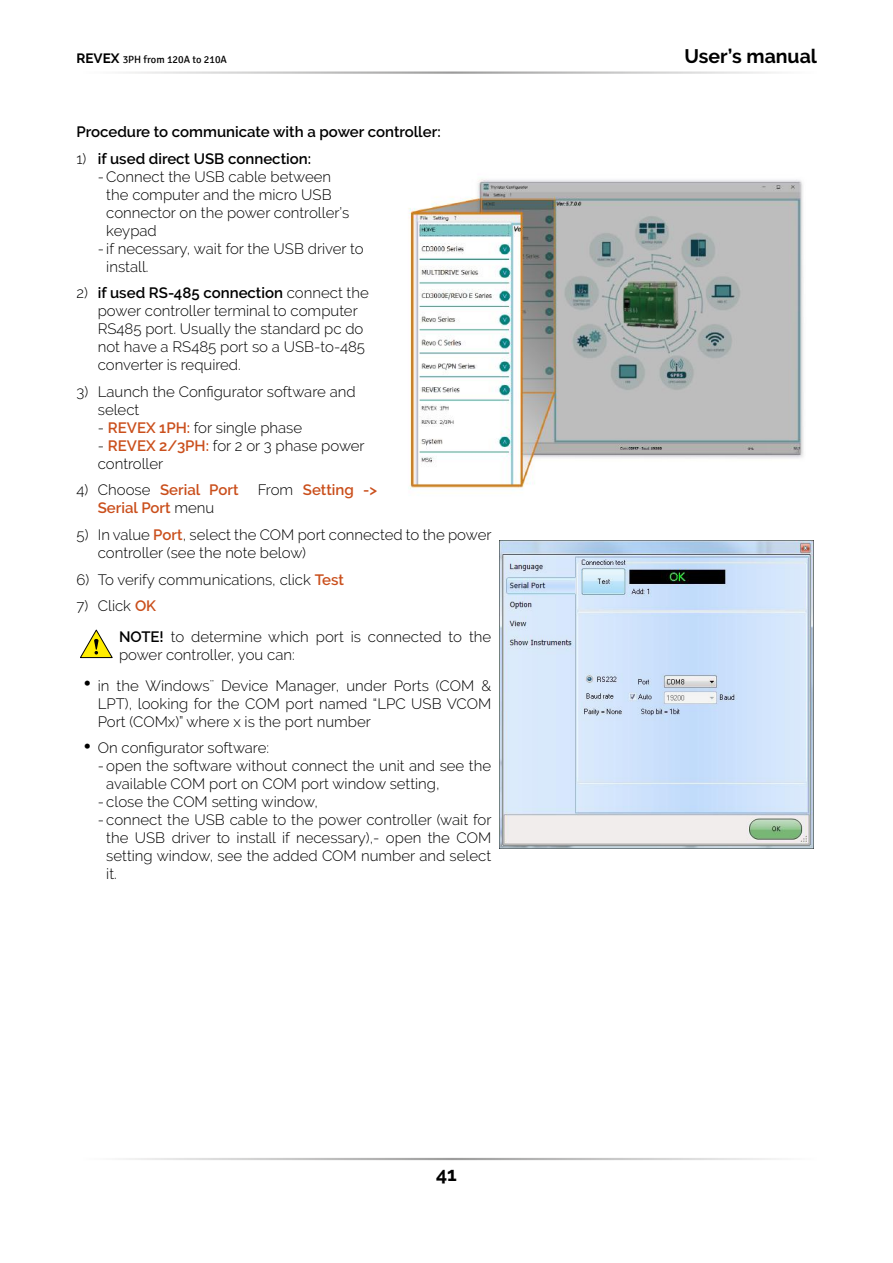
<style>
.page{position:relative;width:893px;height:1263px;background:#fff}
.page>*{position:absolute;margin:0;border:0;box-sizing:border-box;transform-origin:0 0}
.t1{font:700 19.5px "Raleway";color:#000}
.t2{font:300 15px/18px "Raleway";color:#000}
.t3{font:600 15px "Raleway";color:#000}
.t4{font:600 15px "Raleway";color:#ca4f1c}
.t5{font:10.5px "Signika";color:#000}
.s1{font-family:"Raleway";font-weight:700;font-size:13.5px}
.s2{font-weight:300}
.s3{font-weight:600}
.s4{font-weight:600;color:#ca4f1c}
.s5{font-weight:300;color:#000}
.s6{font-weight:600;font-size:25.5px}
</style>
<div class="page">
<svg style="left:80px;top:629px;width:33px;height:29px"></svg>
<img style="left:408px;top:179px;width:396px;height:310px">
<img style="left:500px;top:540px;width:314px;height:309px">
<p class="t5" style="left:77px;top:54px;width:152px"><span class="s1">REVEX</span> 3PH from 120A to 210A</p>
<h1 class="t1" style="left:684px;top:45px;width:134px">User’s manual</h1>
<p class="t3" style="left:77px;top:124px;width:366px">Procedure to communicate with a power controller:</p>
<p class="t3" style="left:77px;top:150px;width:236px"><span class="s2">1)</span> if used direct USB connection:</p>
<p class="t2" style="left:106px;top:168px;width:244px;text-indent:-9px">- Connect the USB cable between the computer and the micro USB connector on the power controller’s keypad</p>
<p class="t2" style="left:106px;top:240px;width:259px;text-indent:-9px">- if necessary, wait for the USB driver to install.</p>
<p class="t2" style="left:98px;top:284px;width:273px;text-indent:-21px">2) <span class="s3">if used RS-485 connection</span> connect the power controller terminal to computer RS485 port. Usually the standard pc do not have a RS485 port so a USB-to-485 converter is required.</p>
<p class="t2" style="left:98px;top:383px;width:259px;text-indent:-21px">3) Launch the Configurator software and select</p>
<p class="t2" style="left:98px;top:419px;width:206px">- <span class="s4">REVEX 1PH:</span> for single phase</p>
<p class="t2" style="left:98px;top:437px;width:268px">- <span class="s4">REVEX 2/3PH:</span> for 2 or 3 phase power controller</p>
<p class="t4" style="left:77px;top:482px;width:163px"><span class="s5">4) Choose</span> Serial Port</p>
<p class="t4" style="left:258px;top:482px;width:121px"><span class="s5">From</span> Setting -&gt;</p>
<p class="t4" style="left:98px;top:500px;width:118px">Serial Port <span class="s5">menu</span></p>
<p class="t2" style="left:98px;top:526px;width:395px;text-indent:-21px">5) In value <span class="s4">Port</span>, select the COM port connected to the power controller (see the note below)</p>
<p class="t2" style="left:77px;top:570px;width:269px">6) To verify communications, click <span class="s4">Test</span></p>
<p class="t2" style="left:119px;top:590px;width:374px;line-height:30.8px;text-indent:-43px">7) Click <span class="s4">OK<br></span><span class="s3">NOTE!</span> to determine which port is connected to the</p>
<p class="t2" style="left:119px;top:645px;width:177px">power controller, you can:</p>
<p class="t2" style="left:98px;top:676px;width:395px;text-align:justify;text-indent:-15px"><span class="s6">•</span> in the Windows¨ Device Manager, under Ports (COM &amp; LPT), looking for the COM port named “LPC USB VCOM Port (COMx)” where x is the port number</p>
<p class="t2" style="left:83px;top:739px;width:188px"><span class="s6">•</span> On configurator software:</p>
<p class="t2" style="left:106px;top:757px;width:386px;text-indent:-9px">- open the software without connect the unit and see the available COM port on COM port window setting,</p>
<p class="t2" style="left:98px;top:793px;width:222px">- close the COM setting window,</p>
<p class="t2" style="left:106px;top:811px;width:387px;text-align:justify;text-indent:-9px">- connect the USB cable to the power controller (wait for the USB driver to install if necessary),- open the COM setting window, see the added COM number and select it.</p>
<h1 class="t1" style="left:436px;top:1163px;width:22px">41</h1>
</div>
